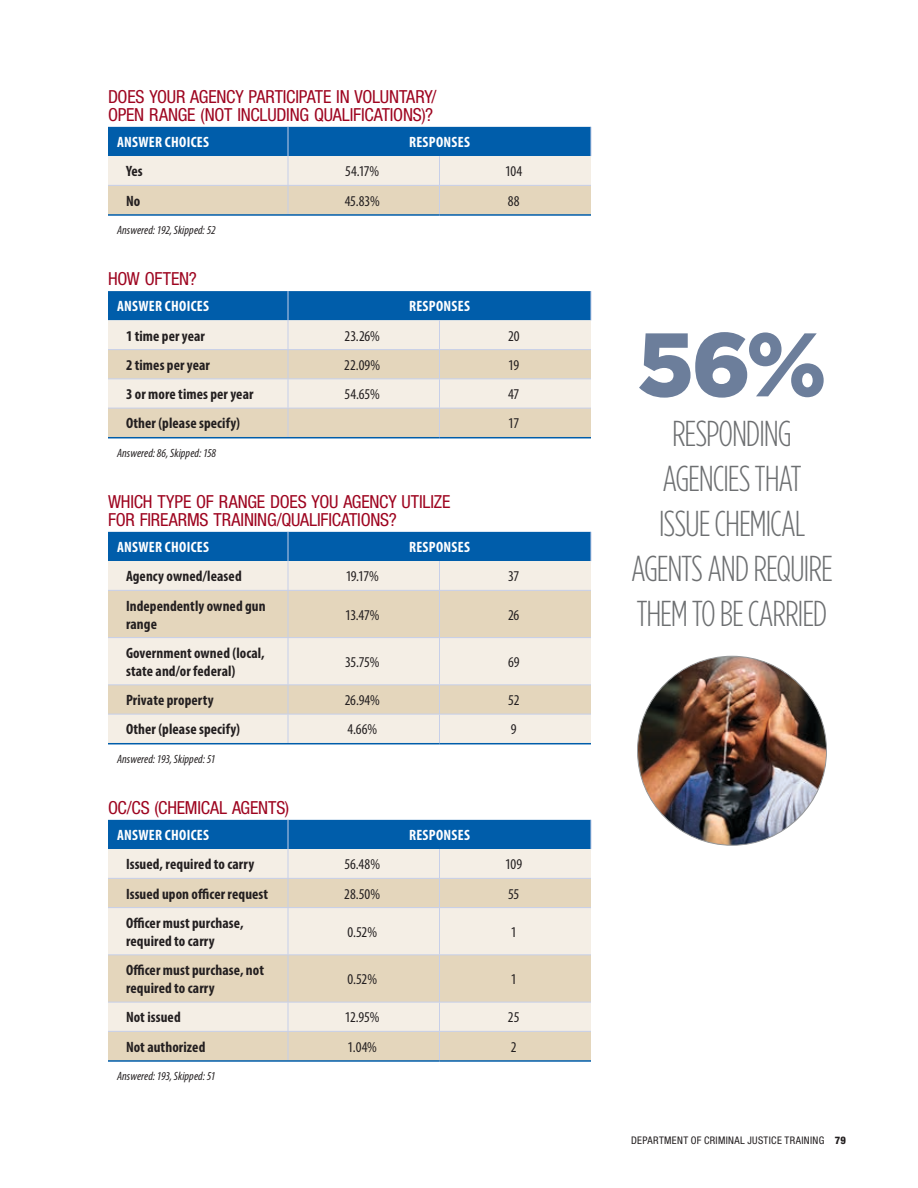
<style>
.page{position:relative;width:918px;height:1188px;background:#fff}
.page>*{position:absolute;margin:0;border:0;box-sizing:border-box;transform-origin:0 0}
.head_-_hel_bd_cond{font:900 90px "Gotham";color:#6c7e9b}
.body_-_no_indent{font:300 36px/45px "Gotham Condensed";letter-spacing:-.035em;color:#6d6f71;text-align:center}
.pull_quote_-_hel_con{font:condensed 18px/18px "Helvetica Neue LT Std";letter-spacing:-.015em;color:#9e0520}
.table_text_descripti{font:700 condensed 15px/18px "Myriad Pro";letter-spacing:.01em;color:#231f20}
.table_text_cell{font:condensed 15px "Myriad Pro";letter-spacing:-.01em;color:#231f20}
.table_text_head{font:700 condensed 15px "Myriad Pro";letter-spacing:.02em;color:#fff}
.table_text_footer{font:italic condensed 12px "Myriad Pro";letter-spacing:.005em;color:#231f20}
.t1{font:condensed 10.5px "Helvetica Neue LT Std";letter-spacing:.03em;color:#231f20}
.s1{font-weight:800}
</style>
<div class="page">
<svg style="left:108px;top:127px;width:484px;height:87px;background:#9db5c4"></svg>
<hr style="left:108px;top:214px;width:180px;height:2px;background:#005daa">
<hr style="left:288px;top:214px;width:152px;height:2px;background:#005daa">
<hr style="left:440px;top:214px;width:151px;height:2px;background:#005daa">
<svg style="left:108px;top:291px;width:484px;height:146px;background:#bcc7c9"></svg>
<hr style="left:108px;top:437px;width:180px;height:1px;background:#005daa">
<hr style="left:288px;top:437px;width:152px;height:1px;background:#005daa">
<hr style="left:440px;top:437px;width:151px;height:1px;background:#005daa">
<div style="left:108px;top:715px;width:483px;height:28px;background:#f4eee5"></div>
<svg style="left:108px;top:591px;width:483px;height:123px;background:#e9dfcb"></svg>
<svg style="left:108px;top:532px;width:484px;height:58px;background:#7aa5c7"></svg>
<hr style="left:108px;top:590px;width:180px;height:1px;background:#c6cfe9">
<hr style="left:288px;top:590px;width:152px;height:1px;background:#c6cfe9">
<hr style="left:288px;top:591px;width:1px;height:46px;background:#c6cfe9">
<hr style="left:440px;top:590px;width:151px;height:1px;background:#c6cfe9">
<hr style="left:439px;top:591px;width:1px;height:46px;background:#c6cfe9">
<hr style="left:108px;top:637px;width:180px;height:1px;background:#c6cfe9">
<hr style="left:288px;top:637px;width:152px;height:1px;background:#c6cfe9">
<hr style="left:288px;top:638px;width:1px;height:46px;background:#c6cfe9">
<hr style="left:440px;top:637px;width:151px;height:1px;background:#c6cfe9">
<hr style="left:439px;top:638px;width:1px;height:46px;background:#c6cfe9">
<hr style="left:108px;top:684px;width:180px;height:1px;background:#c6cfe9">
<hr style="left:288px;top:684px;width:152px;height:1px;background:#c6cfe9">
<hr style="left:440px;top:684px;width:151px;height:1px;background:#c6cfe9">
<hr style="left:108px;top:714px;width:180px;height:1px;background:#c6cfe9">
<hr style="left:288px;top:714px;width:152px;height:1px;background:#c6cfe9">
<svg style="left:288px;top:685px;width:1px;height:58px"></svg>
<hr style="left:440px;top:714px;width:151px;height:1px;background:#c6cfe9">
<svg style="left:439px;top:685px;width:1px;height:58px"></svg>
<hr style="left:108px;top:743px;width:180px;height:1px;background:#005daa">
<hr style="left:288px;top:743px;width:152px;height:1px;background:#005daa">
<hr style="left:440px;top:743px;width:151px;height:1px;background:#005daa">
<svg style="left:108px;top:908px;width:483px;height:152px;background:#ebe1d0"></svg>
<svg style="left:108px;top:820px;width:484px;height:87px;background:#9db5c4"></svg>
<hr style="left:108px;top:907px;width:180px;height:1px;background:#c6cfe9">
<hr style="left:288px;top:907px;width:152px;height:1px;background:#c6cfe9">
<hr style="left:288px;top:908px;width:1px;height:46px;background:#c6cfe9">
<hr style="left:440px;top:907px;width:151px;height:1px;background:#c6cfe9">
<hr style="left:439px;top:908px;width:1px;height:46px;background:#c6cfe9">
<hr style="left:108px;top:954px;width:180px;height:1px;background:#c6cfe9">
<hr style="left:288px;top:954px;width:152px;height:1px;background:#c6cfe9">
<hr style="left:288px;top:955px;width:1px;height:47px;background:#c6cfe9">
<hr style="left:440px;top:954px;width:151px;height:1px;background:#c6cfe9">
<hr style="left:439px;top:955px;width:1px;height:47px;background:#c6cfe9">
<hr style="left:108px;top:1002px;width:180px;height:1px;background:#c6cfe9">
<hr style="left:288px;top:1002px;width:152px;height:1px;background:#c6cfe9">
<hr style="left:440px;top:1002px;width:151px;height:1px;background:#c6cfe9">
<hr style="left:108px;top:1031px;width:180px;height:1px;background:#c6cfe9">
<hr style="left:288px;top:1031px;width:152px;height:1px;background:#c6cfe9">
<svg style="left:288px;top:1002px;width:1px;height:58px"></svg>
<hr style="left:440px;top:1031px;width:151px;height:1px;background:#c6cfe9">
<svg style="left:439px;top:1003px;width:1px;height:57px"></svg>
<hr style="left:108px;top:1060px;width:180px;height:2px;background:#005daa">
<hr style="left:288px;top:1060px;width:152px;height:2px;background:#005daa">
<hr style="left:440px;top:1060px;width:151px;height:2px;background:#005daa">
<img style="left:638px;top:656px;width:188px;height:189px;border-radius:94px">
<p class="pull_quote_-_hel_con" style="left:108px;top:87px;width:330px">DOES YOUR AGENCY PARTICIPATE IN VOLUNTARY/<br>OPEN RANGE (NOT INCLUDING QUALIFICATIONS)?</p>
<p class="table_text_head" style="left:117px;top:133px;width:93px">ANSWER CHOICES</p>
<p class="table_text_head" style="left:409px;top:133px;width:62px">RESPONSES</p>
<p class="table_text_descripti" style="left:126px;top:162px;width:18px">Yes</p>
<p class="table_text_cell" style="left:345px;top:162px;width:36px">54.17%</p>
<p class="table_text_cell" style="left:505px;top:162px;width:19px">104</p>
<p class="table_text_descripti" style="left:126px;top:191px;width:16px">No</p>
<p class="table_text_cell" style="left:345px;top:192px;width:37px">45.83%</p>
<p class="table_text_cell" style="left:508px;top:192px;width:13px">88</p>
<p class="table_text_footer" style="left:117px;top:223px;width:100px">Answered: 192, Skipped: 52</p>
<p class="pull_quote_-_hel_con" style="left:108px;top:270px;width:90px">HOW OFTEN?</p>
<p class="table_text_head" style="left:117px;top:297px;width:93px">ANSWER CHOICES</p>
<p class="table_text_head" style="left:409px;top:297px;width:62px">RESPONSES</p>
<p class="table_text_descripti" style="left:126px;top:326px;width:81px">1 time per year</p>
<p class="table_text_cell" style="left:345px;top:327px;width:37px">23.26%</p>
<p class="table_text_cell" style="left:508px;top:327px;width:13px">20</p>
<p class="table_text_descripti" style="left:126px;top:356px;width:85px">2 times per year</p>
<p class="table_text_cell" style="left:344px;top:356px;width:37px">22.09%</p>
<p class="table_text_cell" style="left:508px;top:356px;width:13px">19</p>
<p class="table_text_descripti" style="left:126px;top:385px;width:129px">3 or more times per year</p>
<p class="table_text_cell" style="left:345px;top:385px;width:37px">54.65%</p>
<p class="table_text_cell" style="left:508px;top:385px;width:13px">47</p>
<p class="table_text_descripti" style="left:126px;top:414px;width:116px">Other (please specify)</p>
<p class="table_text_cell" style="left:508px;top:414px;width:12px">17</p>
<p class="table_text_footer" style="left:117px;top:446px;width:101px">Answered: 86, Skipped: 158</p>
<p class="pull_quote_-_hel_con" style="left:108px;top:492px;width:344px">WHICH TYPE OF RANGE DOES YOU AGENCY UTILIZE<br>FOR FIREARMS TRAINING/QUALIFICATIONS?</p>
<p class="table_text_head" style="left:117px;top:538px;width:93px">ANSWER CHOICES</p>
<p class="table_text_head" style="left:409px;top:538px;width:62px">RESPONSES</p>
<p class="table_text_descripti" style="left:126px;top:567px;width:117px">Agency owned/leased</p>
<p class="table_text_cell" style="left:346px;top:567px;width:35px">19.17%</p>
<p class="table_text_cell" style="left:508px;top:567px;width:13px">37</p>
<p class="table_text_descripti" style="left:126px;top:596px;width:141px">Independently owned gun range</p>
<p class="table_text_cell" style="left:345px;top:606px;width:36px">13.47%</p>
<p class="table_text_cell" style="left:508px;top:606px;width:13px">26</p>
<p class="table_text_descripti" style="left:126px;top:644px;width:140px">Government owned (local, state and/or federal)</p>
<p class="table_text_cell" style="left:345px;top:653px;width:36px">35.75%</p>
<p class="table_text_cell" style="left:508px;top:653px;width:13px">69</p>
<p class="table_text_descripti" style="left:126px;top:691px;width:89px">Private property</p>
<p class="table_text_cell" style="left:345px;top:691px;width:37px">26.94%</p>
<p class="table_text_cell" style="left:508px;top:691px;width:13px">52</p>
<p class="table_text_descripti" style="left:126px;top:720px;width:116px">Other (please specify)</p>
<p class="table_text_cell" style="left:347px;top:720px;width:31px">4.66%</p>
<p class="table_text_cell" style="left:511px;top:720px;width:7px">9</p>
<p class="table_text_footer" style="left:117px;top:752px;width:100px">Answered: 193, Skipped: 51</p>
<p class="pull_quote_-_hel_con" style="left:108px;top:798px;width:183px">OC/CS (CHEMICAL AGENTS)</p>
<p class="table_text_head" style="left:117px;top:826px;width:93px">ANSWER CHOICES</p>
<p class="table_text_head" style="left:409px;top:826px;width:62px">RESPONSES</p>
<p class="table_text_descripti" style="left:126px;top:855px;width:130px">Issued, required to carry</p>
<p class="table_text_cell" style="left:344px;top:855px;width:37px">56.48%</p>
<p class="table_text_cell" style="left:505px;top:855px;width:19px">109</p>
<p class="table_text_descripti" style="left:126px;top:884px;width:144px">Issued upon officer request</p>
<p class="table_text_cell" style="left:344px;top:885px;width:37px">28.50%</p>
<p class="table_text_cell" style="left:508px;top:885px;width:13px">55</p>
<p class="table_text_descripti" style="left:126px;top:914px;width:119px">Officer must purchase, required to carry</p>
<p class="table_text_cell" style="left:347px;top:923px;width:31px">0.52%</p>
<p class="table_text_cell" style="left:511px;top:923px;width:7px">1</p>
<p class="table_text_descripti" style="left:126px;top:961px;width:140px">Officer must purchase, not required to carry</p>
<p class="table_text_cell" style="left:347px;top:970px;width:31px">0.52%</p>
<p class="table_text_cell" style="left:511px;top:970px;width:7px">1</p>
<p class="table_text_descripti" style="left:126px;top:1008px;width:56px">Not issued</p>
<p class="table_text_cell" style="left:345px;top:1008px;width:36px">12.95%</p>
<p class="table_text_cell" style="left:508px;top:1008px;width:13px">25</p>
<p class="table_text_descripti" style="left:126px;top:1037px;width:81px">Not authorized</p>
<p class="table_text_cell" style="left:348px;top:1038px;width:31px">1.04%</p>
<p class="table_text_cell" style="left:511px;top:1038px;width:7px">2</p>
<p class="table_text_footer" style="left:117px;top:1069px;width:100px">Answered: 193, Skipped: 51</p>
<p class="head_-_hel_bd_cond" style="left:637px;top:303px;width:191px">56%</p>
<p class="body_-_no_indent" style="left:631px;top:410px;width:203px">RESPONDING<br>AGENCIES THAT<br>ISSUE CHEMICAL<br>AGENTS AND REQUIRE<br>THEM TO BE CARRIED</p>
<p class="t1" style="left:631px;top:1134px;width:216px">DEPARTMENT OF CRIMINAL JUSTICE TRAINING <span class="s1">79</span></p>
</div>
